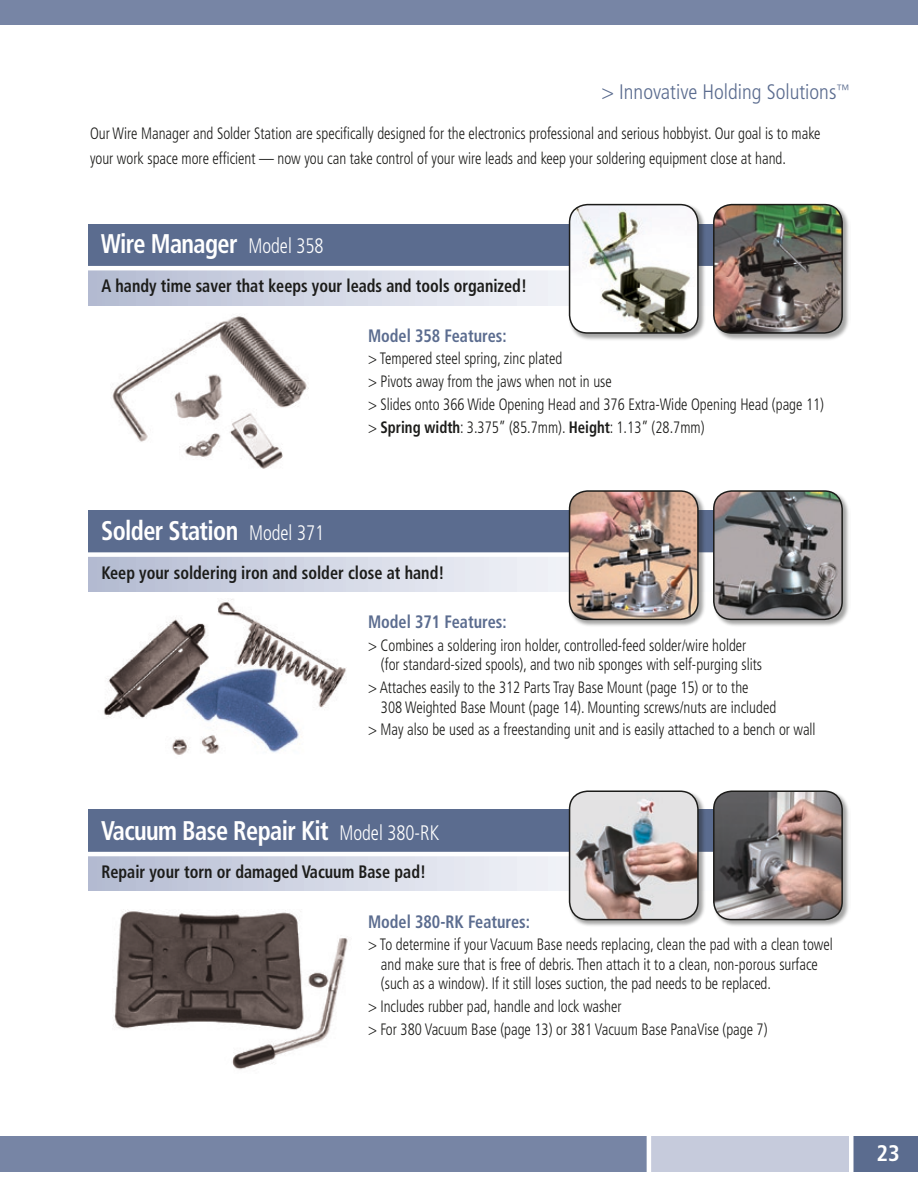
<style>
.page{position:relative;width:918px;height:1188px;background:#fff}
.page>*{position:absolute;margin:0;border:0;box-sizing:border-box;transform-origin:0 0}
.t1{font:700 condensed 27px "Frutiger";letter-spacing:-.025em;color:#fff;scale:.9 1}
.t2{font:700 condensed 22.5px "Frutiger";color:#fff}
.t3{font:300 condensed 21px "Frutiger";color:#5b6c8f}
.t4{font:700 condensed 18px "Frutiger";color:#1c1c1a;scale:.9 1}
.t5{font:700 condensed 18px "Frutiger";color:#5b6c8f;scale:.9 1}
.t6{font:300 condensed 16.5px/22.8px "Frutiger";color:#1c1c1a;scale:.9 1}
.s1{font-weight:300;font-size:21px}
.s2{font-weight:700}
</style>
<div class="page">
<div style="left:0;top:1136px;width:5px;height:35px;background:#7785a5"></div>
<div style="left:646px;top:1136px;width:222px;height:35px;background:#c6cbdc"></div>
<div style="left:852px;top:1136px;width:66px;height:35px;background:#5b6c8f"></div>
<div style="left:5px;top:1136px;width:643px;height:35px;background:#7785a5"></div>
<hr style="left:647px;top:1131px;width:4px;height:46px;background:#fff">
<div style="left:849px;top:1131px;width:5px;height:46px;background:#fff"></div>
<div style="left:0;top:0;width:918px;height:24px;background:#7785a5"></div>
<img style="left:111px;top:315px;width:198px;height:154px">
<svg style="left:88px;top:270px;width:480px;height:35px;background:#d3d7e5"></svg>
<div style="left:88px;top:224px;width:705px;height:43px;background:#5b6c8f"></div>
<hr style="left:88px;top:266px;width:709px;height:4px;background:#fff">
<div style="left:568px;top:203px;width:138px;height:138px;background:#1c1c1a;opacity:.4"></div>
<img style="left:570px;top:205px;width:128px;height:128px;border-radius:18px">
<div style="left:569px;top:204px;width:130px;height:130px;border:2px solid #1c1c1a;border-radius:18px"></div>
<div style="left:712px;top:203px;width:138px;height:138px;background:#1c1c1a;opacity:.4"></div>
<img style="left:714px;top:205px;width:128px;height:128px;border-radius:18px">
<div style="left:713px;top:204px;width:130px;height:130px;border:2px solid #1c1c1a;border-radius:18px"></div>
<img style="left:103px;top:599px;width:243px;height:156px">
<svg style="left:88px;top:557px;width:480px;height:35px;background:#d3d7e5"></svg>
<div style="left:88px;top:510px;width:705px;height:44px;background:#5b6c8f"></div>
<div style="left:88px;top:552px;width:709px;height:5px;background:#fff"></div>
<div style="left:568px;top:489px;width:138px;height:139px;background:#1c1c1a;opacity:.4"></div>
<img style="left:570px;top:491px;width:128px;height:128px;border-radius:18px">
<div style="left:569px;top:490px;width:130px;height:130px;border:2px solid #1c1c1a;border-radius:18px"></div>
<div style="left:712px;top:489px;width:138px;height:139px;background:#1c1c1a;opacity:.4"></div>
<img style="left:714px;top:491px;width:128px;height:128px;border-radius:18px">
<div style="left:713px;top:490px;width:130px;height:130px;border:2px solid #1c1c1a;border-radius:18px"></div>
<img style="left:113px;top:909px;width:235px;height:161px">
<svg style="left:88px;top:856px;width:480px;height:35px;background:#d3d7e5"></svg>
<div style="left:88px;top:810px;width:705px;height:43px;background:#5b6c8f"></div>
<hr style="left:88px;top:852px;width:709px;height:4px;background:#fff">
<div style="left:568px;top:790px;width:138px;height:138px;background:#1c1c1a;opacity:.4"></div>
<img style="left:570px;top:791px;width:128px;height:129px;border-radius:18px">
<div style="left:569px;top:790px;width:130px;height:130px;border:2px solid #1c1c1a;border-radius:18px"></div>
<div style="left:712px;top:790px;width:138px;height:138px;background:#1c1c1a;opacity:.4"></div>
<img style="left:714px;top:791px;width:128px;height:129px;border-radius:18px">
<div style="left:713px;top:790px;width:130px;height:130px;border:2px solid #1c1c1a;border-radius:18px"></div>
<p class="t3" style="left:602px;top:80px;width:250px">&gt; Innovative Holding Solutions<sup>™</sup></p>
<p class="t6" style="left:90px;top:120px;width:813px;line-height:25.5px">Our Wire Manager and Solder Station are specifically designed for the electronics professional and serious hobbyist. Our goal is to make your work space more efficient — now you can take control of your wire leads and keep your soldering equipment close at hand.</p>
<h1 class="t1" style="left:101px;top:228px;width:249px">Wire Manager <span class="s1">Model 358</span></h1>
<p class="t4" style="left:101px;top:276px;width:474px">A handy time saver that keeps your leads and tools organized!</p>
<p class="t5" style="left:368px;top:325px;width:155px">Model 358 Features:</p>
<p class="t6" style="left:368px;top:348px;width:508px">&gt; Tempered steel spring, zinc plated<br>&gt; Pivots away from the jaws when not in use<br>&gt; Slides onto 366 Wide Opening Head and 376 Extra-Wide Opening Head (page 11) &gt; <span class="s2">Spring width</span>: 3.375” (85.7mm). <span class="s2">Height</span>: 1.13” (28.7mm)</p>
<h1 class="t1" style="left:101px;top:515px;width:249px">Solder Station <span class="s1">Model 371</span></h1>
<p class="t4" style="left:101px;top:562px;width:383px">Keep your soldering iron and solder close at hand!</p>
<p class="t5" style="left:368px;top:611px;width:155px">Model 371 Features:</p>
<p class="t6" style="left:381px;top:636px;width:425px;line-height:19.5px;text-indent:-13px">&gt; Combines a soldering iron holder, controlled-feed solder/wire holder (for standard-sized spools), and two nib sponges with self-purging slits</p>
<p class="t6" style="left:381px;top:678px;width:441px;line-height:19.5px;text-indent:-13px">&gt; Attaches easily to the 312 Parts Tray Base Mount (page 15) or to the<br>308 Weighted Base Mount (page 14). Mounting screws/nuts are included</p>
<p class="t6" style="left:368px;top:718px;width:499px">&gt; May also be used as a freestanding unit and is easily attached to a bench or wall</p>
<h1 class="t1" style="left:101px;top:815px;width:377px">Vacuum Base Repair Kit <span class="s1">Model 380-RK</span></h1>
<p class="t4" style="left:101px;top:861px;width:362px">Repair your torn or damaged Vacuum Base pad!</p>
<p class="t5" style="left:368px;top:911px;width:181px">Model 380-RK Features:</p>
<p class="t6" style="left:381px;top:935px;width:504px;line-height:19.5px;text-indent:-13px">&gt; To determine if your Vacuum Base needs replacing, clean the pad with a clean towel and make sure that is free of debris. Then attach it to a clean, non-porous surface (such as a window). If it still loses suction, the pad needs to be replaced.</p>
<p class="t6" style="left:368px;top:995px;width:446px">&gt; Includes rubber pad, handle and lock washer<br>&gt; For 380 Vacuum Base (page 13) or 381 Vacuum Base PanaVise (page 7)</p>
<h2 class="t2" style="left:876px;top:1140px;width:25px">23</h2>
</div>
